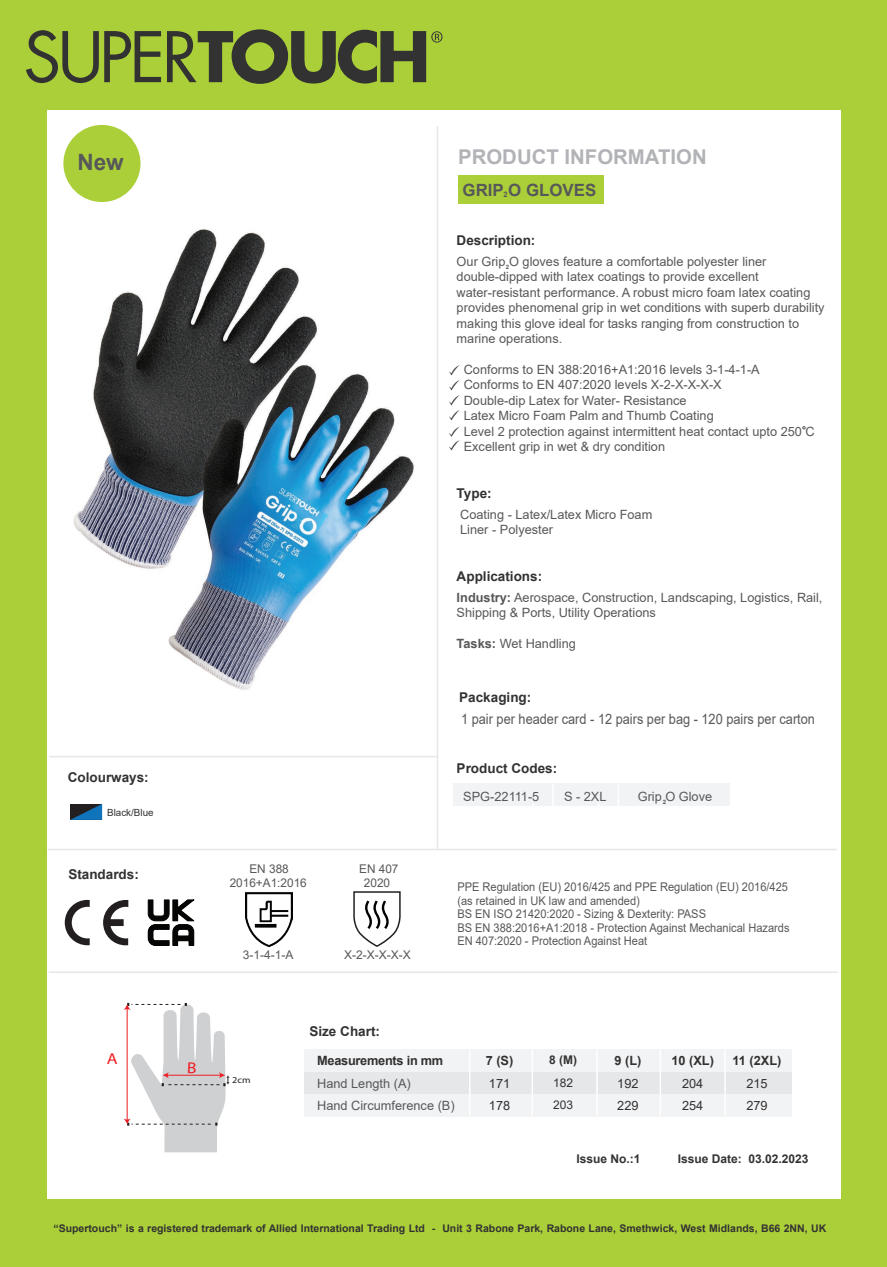
<style>
.page{position:relative;width:887px;height:1267px;background:#fff}
.page>*{position:absolute;margin:0;border:0;box-sizing:border-box;transform-origin:0 0}
.t1{font:700 22.5px "Arial";color:#57585a}
.t2{font:700 20.4px "Arial";color:#b2b3b7}
.t3{font:700 16.8px "Arial";color:#57585a}
.t4{font:15.75px "Myriad Pro";color:#ee1d23;scale:1.12 1}
.t5{font:14.25px "Arial";color:#57585a;scale:.89 1}
.t6{font:700 13.5px "Arial";color:#333233}
.t7{font:12.75px/15.5px "Arial";color:#57585a}
.t8{font:700 12.75px "Arial";letter-spacing:-.02em;color:#333233}
.t9{font:12.75px/22.5px "Arial";color:#333233}
.t10{font:12px/13.5px "Arial";color:#57585a;scale:.92 1}
.t11{font:12px/13.6px "Arial";color:#57585a;text-align:center}
.t12{font:700 12px "Arial";color:#333233}
.t13{font:12px/22.5px "Arial";color:#333233}
.t14{font:700 10.5px "Arial";color:#333233}
.t15{font:9.9px "Arial";color:#333233}
.t16{font:9px "Myriad Pro";color:#231f20;scale:1.12 1}
.t17{font:700 7.5px "Arial";color:#57585a}
.t18{font:700 6px "Arial";color:#57585a}
.s1{font-weight:700}
</style>
<div class="page">
<div style="left:453px;top:783px;width:276px;height:23px;background:#f2f3f4"></div>
<hr style="left:552px;top:784px;width:2px;height:22px;background:#fff">
<hr style="left:617px;top:784px;width:2px;height:22px;background:#fff">
<div style="left:304px;top:1071px;width:487px;height:22px;background:#e6e7e9"></div>
<div style="left:304px;top:1093px;width:487px;height:23px;background:#f2f3f4"></div>
<div style="left:304px;top:1048px;width:487px;height:23px;background:#f2f3f4"></div>
<hr style="left:469px;top:1048px;width:1px;height:67px;background:#fff">
<hr style="left:531px;top:1049px;width:2px;height:66px;background:#fff">
<hr style="left:596px;top:1049px;width:1px;height:66px;background:#fff">
<hr style="left:659px;top:1049px;width:2px;height:66px;background:#fff">
<hr style="left:724px;top:1049px;width:1px;height:66px;background:#fff">
<svg style="left:103px;top:900px;width:25px;height:45px"></svg>
<svg style="left:65px;top:899px;width:25px;height:46px"></svg>
<div style="left:458px;top:175px;width:145px;height:28px;background:#abcf38"></div>
<svg style="left:70px;top:804px;width:32px;height:15px"></svg>
<hr style="left:532px;top:803px;width:2px;height:27px;background:#fff">
<hr style="left:597px;top:803px;width:2px;height:27px;background:#fff">
<svg style="left:449px;top:365px;width:10px;height:55px"></svg>
<svg style="left:449px;top:427px;width:10px;height:23px"></svg>
<img style="left:245px;top:892px;width:47px;height:53px">
<svg style="left:147px;top:899px;width:47px;height:46px"></svg>
<svg style="left:353px;top:891px;width:48px;height:56px"></svg>
<img style="left:73px;top:229px;width:341px;height:461px">
<hr style="left:436px;top:126px;width:2px;height:723px;background:#e6e7e9">
<hr style="left:49px;top:971px;width:788px;height:1px;background:#e6e7e9">
<hr style="left:48px;top:848px;width:789px;height:2px;background:#e6e7e9">
<hr style="left:49px;top:755px;width:389px;height:2px;background:#e6e7e9">
<div style="left:63px;top:125px;width:77px;height:77px;background:#abcf38;border-radius:50%"></div>
<div style="left:0;top:0;width:886px;height:110px;background:#abcf38"></div>
<div style="left:0;top:1199px;width:886px;height:67px;background:#abcf38"></div>
<div style="left:0;top:104px;width:46px;height:1098px;background:#abcf38"></div>
<div style="left:841px;top:104px;width:45px;height:1098px;background:#abcf38"></div>
<svg style="left:26px;top:30px;width:135px;height:53px"></svg>
<svg style="left:167px;top:29px;width:275px;height:55px"></svg>
<svg style="left:124px;top:1002px;width:106px;height:149px"></svg>
<h1 class="t1" style="left:78px;top:146px;width:48px">New</h1>
<h2 class="t2" style="left:458px;top:142px;width:250px">PRODUCT INFORMATION</h2>
<h3 class="t3" style="left:462px;top:178px;width:135px">GRIP O GLOVES</h3>
<p class="t17" style="left:503px;top:189px;width:6px">2</p>
<p class="t6" style="left:456px;top:230px;width:80px">Description:</p>
<p class="t7" style="left:456px;top:253px;width:369px">Our Grip O gloves feature a comfortable polyester liner double-dipped with latex coatings to provide excellent water-resistant performance. A robust micro foam latex coating provides phenomenal grip in wet conditions with superb durability making this glove ideal for tasks ranging from construction to marine operations.</p>
<p class="t7" style="left:463px;top:361px;width:352px">Conforms to EN 388:2016+A1:2016 levels 3-1-4-1-A Conforms to EN 407:2020 levels X-2-X-X-X-X<br>Double-dip Latex for Water- Resistance<br>Latex Micro Foam Palm and Thumb Coating<br>Level 2 protection against intermittent heat contact upto 250 C Excellent grip in wet &amp; dry condition</p>
<p class="t6" style="left:456px;top:483px;width:37px">Type:</p>
<p class="t7" style="left:460px;top:506px;width:194px">Coating - Latex/Latex Micro Foam<br>Liner - Polyester</p>
<p class="t6" style="left:456px;top:566px;width:87px">Applications:</p>
<p class="t7" style="left:456px;top:589px;width:367px"><span class="s1">Industry:</span> Aerospace, Construction, Landscaping, Logistics, Rail,<br>Shipping &amp; Ports, Utility Operations</p>
<p class="t7" style="left:456px;top:635px;width:121px"><span class="s1">Tasks:</span> Wet Handling</p>
<p class="t18" style="left:506px;top:263px;width:5px">2</p>
<p class="t6" style="left:459px;top:687px;width:74px">Packaging:</p>
<p class="t6" style="left:68px;top:768px;width:83px">Colourways:</p>
<p class="t15" style="left:107px;top:805px;width:48px">Black/Blue</p>
<p class="t6" style="left:68px;top:864px;width:72px">Standards:</p>
<p class="t11" style="left:230px;top:861px;width:79px">EN 388<br>2016+A1:2016</p>
<p class="t11" style="left:359px;top:861px;width:41px">EN 407<br>2020</p>
<p class="t11" style="left:243px;top:948px;width:52px">3-1-4-1-A</p>
<p class="t11" style="left:344px;top:948px;width:68px">X-2-X-X-X-X</p>
<p class="t6" style="left:309px;top:1021px;width:72px">Size Chart:</p>
<p class="t5" style="left:461px;top:709px;width:399px">1 pair per header card - 12 pairs per bag - 120 pairs per carton</p>
<p class="t6" style="left:456px;top:759px;width:102px">Product Codes:</p>
<p class="t7" style="left:463px;top:788px;width:78px">SPG-22111-5</p>
<p class="t7" style="left:564px;top:788px;width:44px">S - 2XL</p>
<p class="t7" style="left:637px;top:788px;width:76px">Grip O Glove</p>
<p class="t18" style="left:662px;top:797px;width:5px">2</p>
<p class="t10" style="left:457px;top:880px;width:362px">PPE Regulation (EU) 2016/425 and PPE Regulation (EU) 2016/425 (as retained in UK law and amended)<br>BS EN ISO 21420:2020 - Sizing &amp; Dexterity: PASS<br>BS EN 388:2016+A1:2018 - Protection Against Mechanical Hazards EN 407:2020 - Protection Against Heat</p>
<p class="t4" style="left:107px;top:1048px;width:11px">A</p>
<p class="t16" style="left:232px;top:1074px;width:18px">2cm</p>
<p class="t8" style="left:317px;top:1051px;width:128px">Measurements in mm</p>
<p class="t7" style="left:317px;top:1071px;width:139px;line-height:22.5px">Hand Length (A)<br>Hand Circumference (B)</p>
<p class="t8" style="left:485px;top:1051px;width:29px">7 (S)</p>
<p class="t9" style="left:489px;top:1071px;width:23px">171<br>178</p>
<p class="t12" style="left:549px;top:1051px;width:29px">8 (M)</p>
<p class="t13" style="left:553px;top:1071px;width:21px">182<br>203</p>
<p class="t8" style="left:614px;top:1051px;width:28px">9 (L)</p>
<p class="t9" style="left:617px;top:1071px;width:23px">192<br>229</p>
<p class="t8" style="left:671px;top:1051px;width:44px">10 (XL)</p>
<p class="t9" style="left:682px;top:1071px;width:23px">204<br>254</p>
<p class="t8" style="left:732px;top:1051px;width:50px">11 (2XL)</p>
<p class="t9" style="left:746px;top:1071px;width:23px">215<br>279</p>
<p class="t12" style="left:576px;top:1149px;width:66px">Issue No.:1</p>
<p class="t12" style="left:677px;top:1149px;width:132px">Issue Date: 03.02.2023</p>
<p class="t14" style="left:53px;top:1220px;width:774px">“Supertouch” is a registered trademark of Allied International Trading Ltd - Unit 3 Rabone Park, Rabone Lane, Smethwick, West Midlands, B66 2NN, UK</p>
</div>
